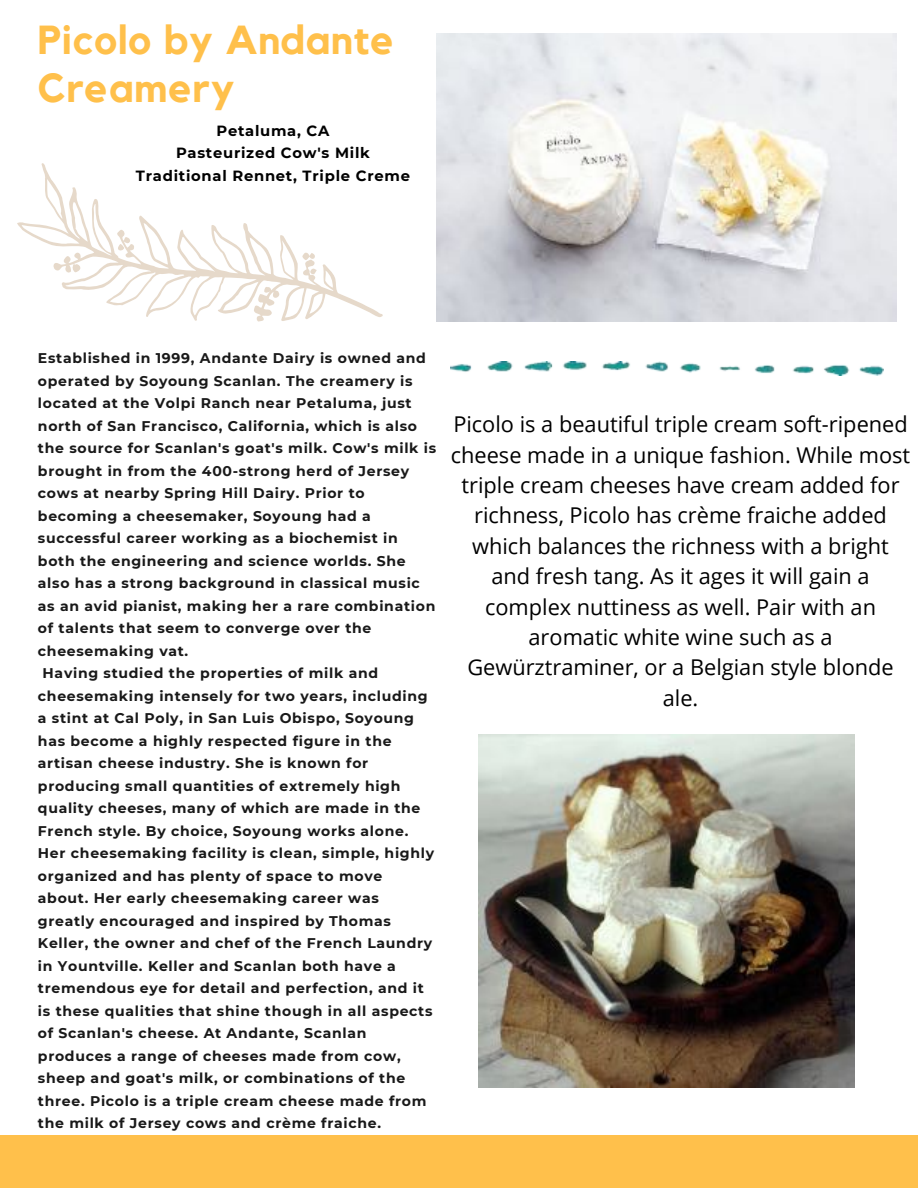
<style>
.page{position:relative;width:918px;height:1188px;background:#fff}
.page>*{position:absolute;margin:0;border:0;box-sizing:border-box;transform-origin:0 0}
.t1{font:700 40.35px/48px "Kollektif";letter-spacing:.02em;color:#ffc04b}
.t2{font:21.75px/30.3px "Open Sans";color:#000;text-align:center}
.t3{font:700 14.7px "Montserrat";letter-spacing:.05em;color:#000}
.t4{font:700 14.1px/22.5px "Montserrat";letter-spacing:.05em;color:#191919}
</style>
<div class="page">
<div style="left:0;top:1136px;width:918px;height:52px;background:#ffc04b"></div>
<img style="left:437px;top:34px;width:460px;height:288px">
<img style="left:479px;top:734px;width:376px;height:354px">
<svg style="left:17px;top:163px;width:366px;height:158px"></svg>
<img style="left:451px;top:361px;width:433px;height:15px">
<p class="t1" style="left:38px;top:18px;width:358px">Picolo by Andante<br>Creamery</p>
<p class="t3" style="left:216px;top:121px;width:115px">Petaluma, CA</p>
<p class="t3" style="left:176px;top:144px;width:195px">Pasteurized Cow's Milk</p>
<p class="t3" style="left:136px;top:166px;width:276px">Traditional Rennet, Triple Creme</p>
<p class="t4" style="left:38px;top:347px;width:400px">Established in 1999, Andante Dairy is owned and operated by Soyoung Scanlan. The creamery is located at the Volpi Ranch near Petaluma, just north of San Francisco, California, which is also the source for Scanlan's goat's milk. Cow's milk is brought in from the 400-strong herd of Jersey cows at nearby Spring Hill Dairy. Prior to becoming a cheesemaker, Soyoung had a successful career working as a biochemist in both the engineering and science worlds. She also has a strong background in classical music as an avid pianist, making her a rare combination of talents that seem to converge over the cheesemaking vat.</p>
<p class="t4" style="left:38px;top:662px;width:398px;text-indent:5px">Having studied the properties of milk and cheesemaking intensely for two years, including a stint at Cal Poly, in San Luis Obispo, Soyoung has become a highly respected figure in the artisan cheese industry. She is known for producing small quantities of extremely high quality cheeses, many of which are made in the French style. By choice, Soyoung works alone.<br>Her cheesemaking facility is clean, simple, highly organized and has plenty of space to move about. Her early cheesemaking career was greatly encouraged and inspired by Thomas Keller, the owner and chef of the French Laundry in Yountville. Keller and Scanlan both have a tremendous eye for detail and perfection, and it is these qualities that shine though in all aspects of Scanlan's cheese. At Andante, Scanlan produces a range of cheeses made from cow, sheep and goat's milk, or combinations of the three. Picolo is a triple cream cheese made from the milk of Jersey cows and crème fraiche.</p>
<p class="t2" style="left:451px;top:409px;width:461px">Picolo is a beautiful triple cream soft-ripened cheese made in a unique fashion. While most triple cream cheeses have cream added for richness, Picolo has crème fraiche added which balances the richness with a bright and fresh tang. As it ages it will gain a complex nuttiness as well. Pair with an aromatic white wine such as a Gewürztraminer, or a Belgian style blonde ale.</p>
</div>
